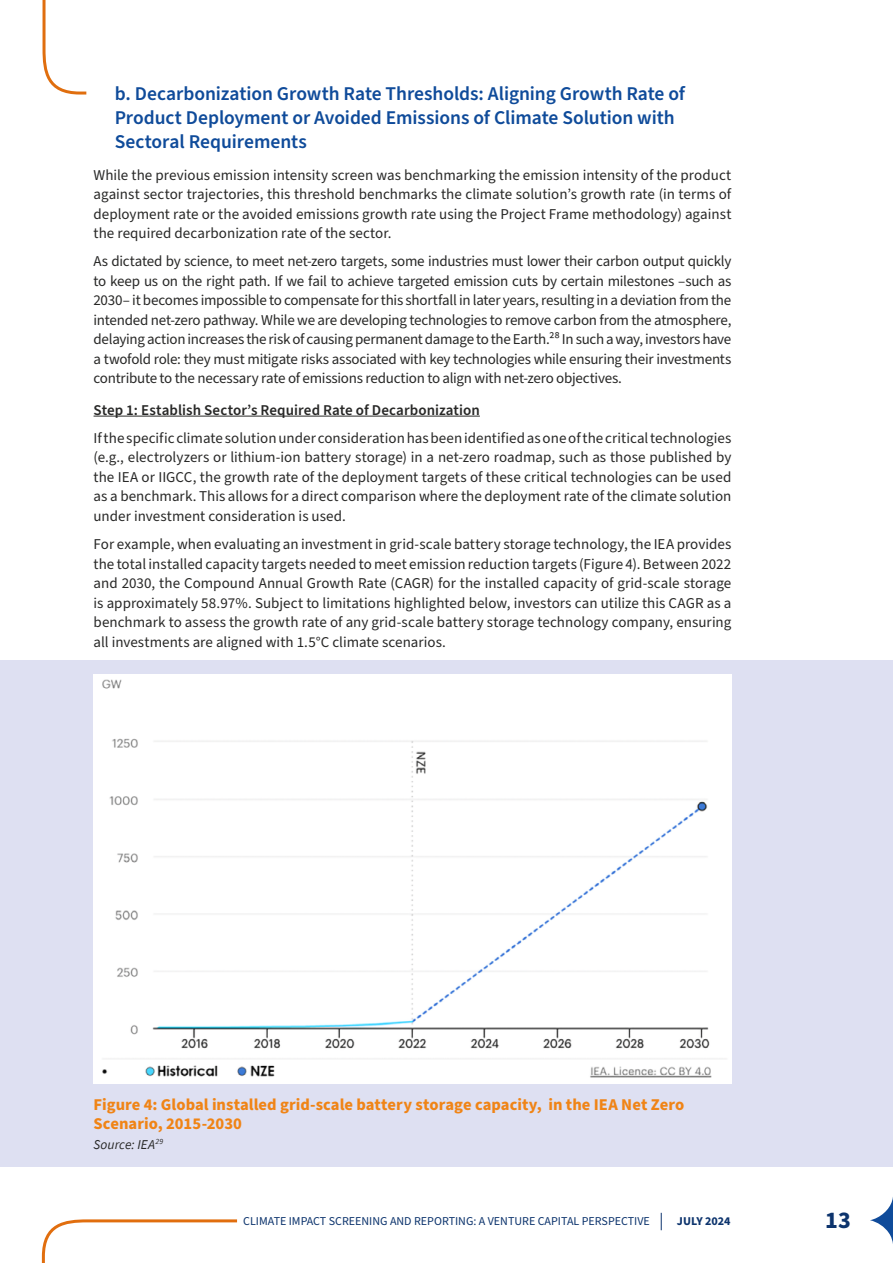
<style>
.page{position:relative;width:893px;height:1263px;background:#fff}
.page>*{position:absolute;margin:0;border:0;box-sizing:border-box;transform-origin:0 0}
.t1{font:700 24px "Source Sans Pro";color:#0d346d}
.t2{font:600 19.5px/24px "Source Sans Pro";letter-spacing:-.005em;color:#0f4b9a}
.Box_titulo{font:700 16.5px/19.5px "Source Sans Pro";letter-spacing:.005em;color:#f08416}
.Texto_artigos{font:15px/19.5px "Source Sans Pro";color:#282827;text-align:justify}
.Titulo_sublinhado{font:600 15px "Source Sans Pro";letter-spacing:.005em;color:#282827}
.Fonte_Figuras{font:italic 13.5px "Source Sans Pro";letter-spacing:.005em;color:#282827}
.t3{font:12px "Source Sans Pro";color:#0d346d}
.t4{font:700 12px "Source Sans Pro";color:#0d346d}
</style>
<div class="page">
<svg style="left:870px;top:1197px;width:23px;height:47px"></svg>
<svg style="left:41px;top:1219px;width:197px;height:44px"></svg>
<svg style="left:661px;top:1213px;width:1px;height:17px"></svg>
<hr style="left:94px;top:416px;width:386px;height:1px;background:#282827">
<svg style="left:42px;top:0;width:45px;height:95px"></svg>
<div style="left:0;top:660px;width:893px;height:506px;background:#dee0f2"></div>
<div style="left:94px;top:674px;width:637px;height:410px;background:#fff"></div>
<h3 class="t2" style="left:115px;top:82px;width:572px">b. Decarbonization Growth Rate Thresholds: Aligning Growth Rate of<br>Product Deployment or Avoided Emissions of Climate Solution with<br>Sectoral Requirements</h3>
<p class="Texto_artigos" style="left:94px;top:166px;width:639px">While the previous emission intensity screen was benchmarking the emission intensity of the product against sector trajectories, this threshold benchmarks the climate solution’s growth rate (in terms of deployment rate or the avoided emissions growth rate using the Project Frame methodology) against the required decarbonization rate of the sector.</p>
<p class="Texto_artigos" style="left:94px;top:252px;width:639px">As dictated by science, to meet net-zero targets, some industries must lower their carbon output quickly to keep us on the right path. If we fail to achieve targeted emission cuts by certain milestones –such as 2030– it becomes impossible to compensate for this shortfall in later years, resulting in a deviation from the intended net-zero pathway. While we are developing technologies to remove carbon from the atmosphere, delaying action increases the risk of causing permanent damage to the Earth.28 In such a way, investors have a twofold role: they must mitigate risks associated with key technologies while ensuring their investments contribute to the necessary rate of emissions reduction to align with net-zero objectives.</p>
<p class="Titulo_sublinhado" style="left:94px;top:400px;width:388px">Step 1: Establish Sector’s Required Rate of Decarbonization</p>
<p class="Texto_artigos" style="left:94px;top:429px;width:639px">If the specific climate solution under consideration has been identified as one of the critical technologies (e.g., electrolyzers or lithium-ion battery storage) in a net-zero roadmap, such as those published by the IEA or IIGCC, the growth rate of the deployment targets of these critical technologies can be used as a benchmark. This allows for a direct comparison where the deployment rate of the climate solution under investment consideration is used.</p>
<p class="Texto_artigos" style="left:94px;top:535px;width:639px">For example, when evaluating an investment in grid-scale battery storage technology, the IEA provides the total installed capacity targets needed to meet emission reduction targets (Figure 4). Between 2022 and 2030, the Compound Annual Growth Rate (CAGR) for the installed capacity of grid-scale storage is approximately 58.97%. Subject to limitations highlighted below, investors can utilize this CAGR as a benchmark to assess the growth rate of any grid-scale battery storage technology company, ensuring all investments are aligned with 1.5°C climate scenarios.</p>
<p class="Box_titulo" style="left:94px;top:1095px;width:592px">Figure 4: Global installed grid-scale battery storage capacity, in the IEA Net Zero<br>Scenario, 2015-2030</p>
<p class="Fonte_Figuras" style="left:94px;top:1136px;width:71px">Source: IEA<sup>29</sup></p>
<p class="t3" style="left:243px;top:1213px;width:408px">CLIMATE IMPACT SCREENING AND REPORTING: A VENTURE CAPITAL PERSPECTIVE</p>
<p class="t4" style="left:677px;top:1213px;width:55px">JULY 2024</p>
<h1 class="t1" style="left:825px;top:1203px;width:27px">13</h1>
</div>
